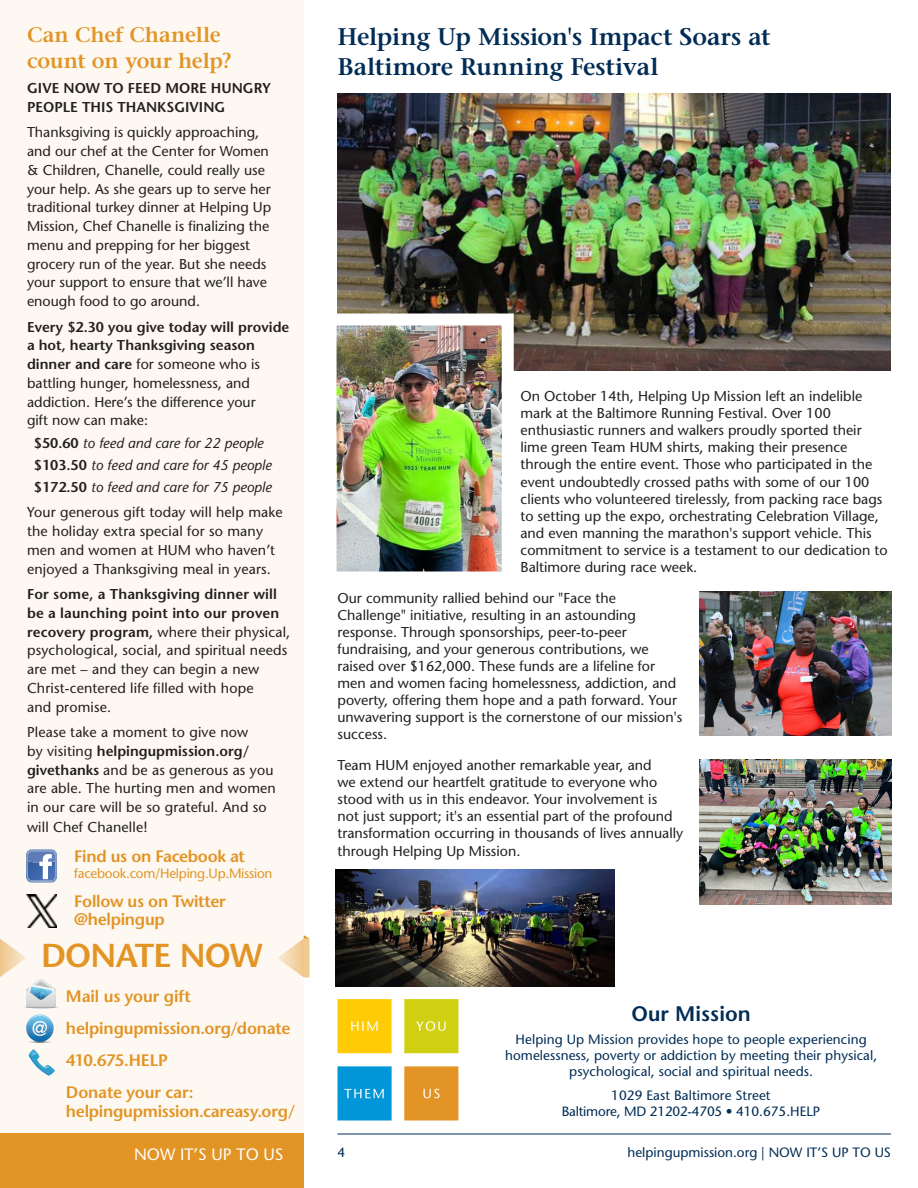
<style>
.page{position:relative;width:918px;height:1188px;background:#fff}
.page>*{position:absolute;margin:0;border:0;box-sizing:border-box;transform-origin:0 0}
.t1{font:600 33.15px "Stone Sans Std";letter-spacing:-.025em;color:#e29424}
.t2{font:600 24px/30px "Stone Serif Std";letter-spacing:-.005em;color:#002c55}
.t3{font:600 21px/25.2px "Stone Serif Std";letter-spacing:-.01em;color:#e29424}
.t4{font:600 21px "Stone Sans Std";letter-spacing:.005em;color:#002c55}
.t5{font:600 16.65px/18px "Stone Sans Std";letter-spacing:-.015em;color:#e29424}
.t6{font:600 16.65px "Stone Sans Std";letter-spacing:-.04em;color:#e29424}
.t7{font:500 16.5px "Stone Sans Std";color:#fff}
.body_text{font:500 14.25px/17.1px "Stone Sans Std";color:#231f20}
.body_text-2{font:italic 500 14.25px "Stone Sans Std";color:#231f20}
.body_text-3{font:600 14.25px/18.8px "Stone Sans Std";color:#231f20}
.t8{font:500 13.5px/16.2px "Stone Sans Std";letter-spacing:.005em;color:#002c55;text-align:center}
.t9{font:500 13.5px "Stone Sans Std";letter-spacing:-.02em;color:#e29424}
.s1{font-weight:600}
.s2{font-weight:600;font-style:normal}
</style>
<div class="page">
<div style="left:0;top:0;width:304px;height:1134px;background:#fdf8f1"></div>
<svg style="left:337px;top:999px;width:55px;height:54px;background:#ffcd10"></svg>
<div style="left:404px;top:1066px;width:54px;height:54px;background:#e39426"></div>
<svg style="left:337px;top:1066px;width:55px;height:54px;background:#0f9cd9"></svg>
<svg style="left:404px;top:999px;width:54px;height:54px;background:#d2d019"></svg>
<hr style="left:337px;top:1134px;width:554px;height:1px;background:#002c55">
<div style="left:0;top:1134px;width:304px;height:54px;background:#e29424"></div>
<svg style="left:278px;top:935px;width:31px;height:42px"></svg>
<svg style="left:26px;top:849px;width:31px;height:33px"></svg>
<img style="left:26px;top:895px;width:31px;height:33px">
<hr style="left:24px;top:1006px;width:35px;height:2px;background:#fcfdfd;border-radius:50%">
<svg style="left:0;top:939px;width:56px;height:69px"></svg>
<svg style="left:26px;top:1014px;width:28px;height:28px"></svg>
<svg style="left:28px;top:1015px;width:24px;height:28px"></svg>
<svg style="left:29px;top:1050px;width:26px;height:26px"></svg>
<img style="left:338px;top:94px;width:553px;height:276px">
<img style="left:699px;top:592px;width:193px;height:144px">
<img style="left:699px;top:760px;width:193px;height:144px">
<img style="left:338px;top:327px;width:163px;height:244px">
<div style="left:325px;top:314px;width:189px;height:270px;border:12px solid #fff"></div>
<img style="left:335px;top:870px;width:279px;height:116px">
<p class="t3" style="left:27px;top:23px;width:206px">Can Chef Chanelle count on your help?</p>
<p class="body_text-3" style="left:27px;top:79px;width:246px">GIVE NOW TO FEED MORE HUNGRY<br>PEOPLE THIS THANKSGIVING</p>
<p class="body_text" style="left:27px;top:123px;width:246px;line-height:18.8px">Thanksgiving is quickly approaching, and our chef at the Center for Women &amp; Children, Chanelle, could really use your help. As she gears up to serve her traditional turkey dinner at Helping Up Mission, Chef Chanelle is finalizing the menu and prepping for her biggest grocery run of the year. But she needs your support to ensure that we’ll have enough food to go around.</p>
<p class="body_text" style="left:27px;top:317px;width:264px;line-height:18.8px"><span class="s1">Every $2.30 you give today will provide a hot, hearty Thanksgiving season dinner and care</span> for someone who is battling hunger, homelessness, and addiction. Here’s the difference your<br>gift now can make:</p>
<p class="body_text-2" style="left:34px;top:434px;width:231px"><span class="s2">$50.60</span> to feed and care for 22 people</p>
<p class="body_text-2" style="left:34px;top:456px;width:239px"><span class="s2">$103.50</span> to feed and care for 45 people</p>
<p class="body_text-2" style="left:34px;top:478px;width:239px"><span class="s2">$172.50</span> to feed and care for 75 people</p>
<p class="body_text" style="left:27px;top:503px;width:257px;line-height:18.8px">Your generous gift today will help make the holiday extra special for so many men and women at HUM who haven’t enjoyed a Thanksgiving meal in years.</p>
<p class="body_text" style="left:27px;top:585px;width:265px;line-height:18.8px"><span class="s1">For some, a Thanksgiving dinner will be a launching point into our proven recovery program,</span> where their physical, psychological, social, and spiritual needs are met – and they can begin a new Christ-centered life filled with hope<br>and promise.</p>
<p class="body_text" style="left:27px;top:723px;width:250px;line-height:18.9px">Please take a moment to give now<br>by visiting <span class="s1">helpingupmission.org/ givethanks</span> and be as generous as you are able. The hurting men and women in our care will be so grateful. And so will Chef Chanelle!</p>
<p class="t5" style="left:74px;top:847px;width:172px">Find us on Facebook at</p>
<p class="t9" style="left:74px;top:865px;width:200px">facebook.com/Helping.Up.Mission</p>
<p class="t5" style="left:74px;top:892px;width:153px">Follow us on Twitter @helpingup</p>
<p class="t1" style="left:41px;top:936px;width:223px">DONATE NOW</p>
<p class="t5" style="left:66px;top:987px;width:127px">Mail us your gift</p>
<p class="t5" style="left:66px;top:1019px;width:226px">helpingupmission.org/donate</p>
<p class="t6" style="left:66px;top:1050px;width:103px">410.675.HELP</p>
<p class="t5" style="left:66px;top:1082px;width:231px;line-height:19.5px">Donate your car: helpingupmission.careasy.org/</p>
<p class="t7" style="left:134px;top:1144px;width:151px">NOW IT’S UP TO US</p>
<p class="t2" style="left:337px;top:21px;width:435px">Helping Up Mission's Impact Soars at<br>Baltimore Running Festival</p>
<p class="body_text" style="left:520px;top:388px;width:369px">On October 14th, Helping Up Mission left an indelible mark at the Baltimore Running Festival. Over 100 enthusiastic runners and walkers proudly sported their lime green Team HUM shirts, making their presence through the entire event. Those who participated in the event undoubtedly crossed paths with some of our 100 clients who volunteered tirelessly, from packing race bags to setting up the expo, orchestrating Celebration Village, and even manning the marathon's support vehicle. This commitment to service is a testament to our dedication to Baltimore during race week.</p>
<p class="body_text" style="left:338px;top:589px;width:346px">Our community rallied behind our "Face the Challenge" initiative, resulting in an astounding response. Through sponsorships, peer-to-peer fundraising, and your generous contributions, we raised over $162,000. These funds are a lifeline for men and women facing homelessness, addiction, and poverty, offering them hope and a path forward. Your unwavering support is the cornerstone of our mission's success.</p>
<p class="body_text" style="left:338px;top:757px;width:347px">Team HUM enjoyed another remarkable year, and<br>we extend our heartfelt gratitude to everyone who stood with us in this endeavor. Your involvement is<br>not just support; it's an essential part of the profound transformation occurring in thousands of lives annually through Helping Up Mission.</p>
<p class="t4" style="left:631px;top:1001px;width:121px">Our Mission</p>
<p class="t8" style="left:505px;top:1031px;width:374px">Helping Up Mission provides hope to people experiencing homelessness, poverty or addiction by meeting their physical, psychological, social and spiritual needs.</p>
<p class="t8" style="left:562px;top:1087px;width:260px">1029 East Baltimore Street<br>Baltimore, MD 21202-4705 • 410.675.HELP</p>
<p class="t8" style="left:338px;top:1144px;width:9px">4</p>
<p class="t8" style="left:628px;top:1145px;width:265px">helpingupmission.org | NOW IT’S UP TO US</p>
</div>
